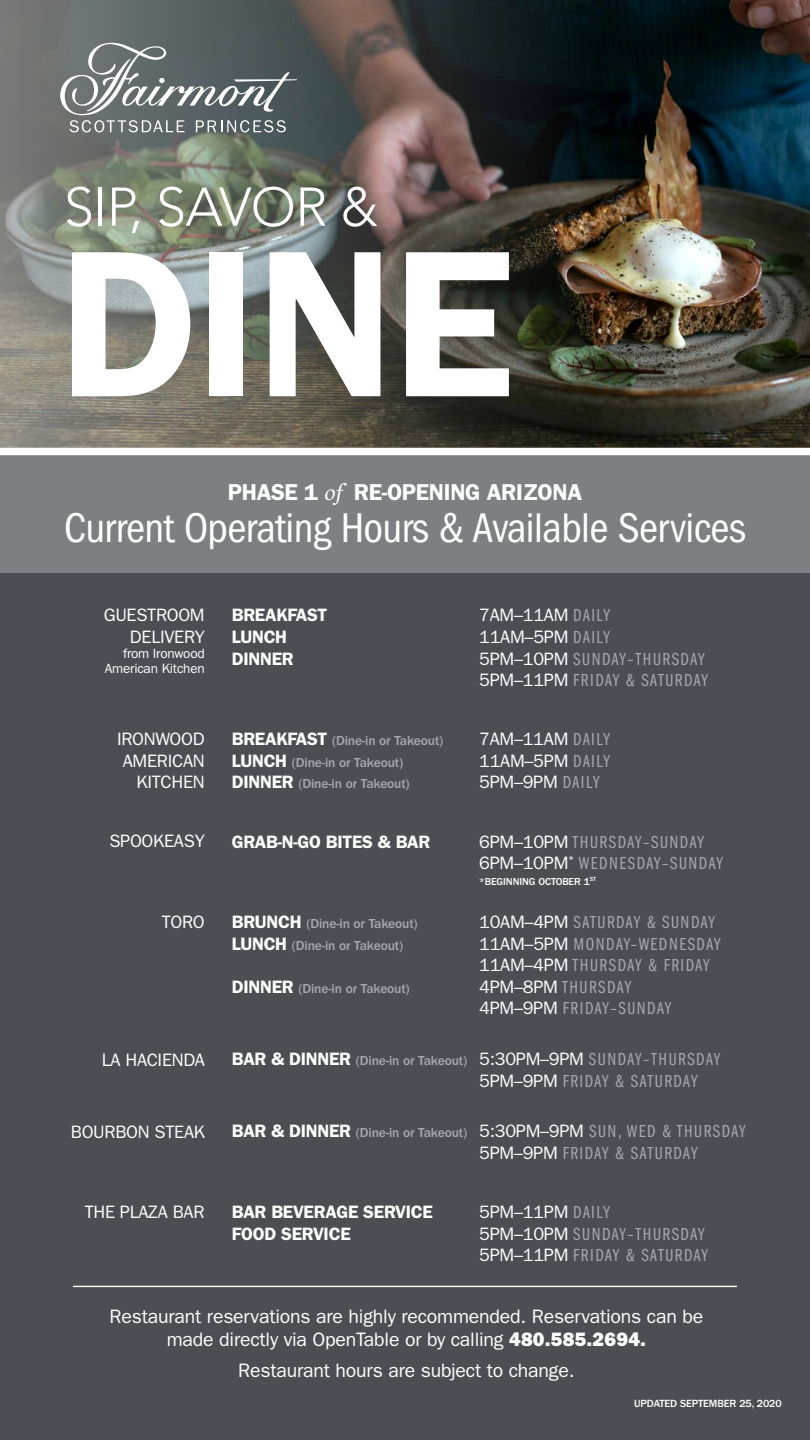
<style>
.page{position:relative;width:810px;height:1440px;background:#4b4f53}
.page>*{position:absolute;margin:0;border:0;box-sizing:border-box;transform-origin:0 0}
.t1{font:600 209.85px "ITC Franklin Gothic Std";color:#fff}
.t2{font:300 54px "Avenir";letter-spacing:-.01em;color:#fff}
.t3{font:condensed 42.97px "ITC Franklin Gothic Std";letter-spacing:-.015em;color:#fff}
.t4{font:600 23.1px "ITC Franklin Gothic Std";letter-spacing:-.015em;color:#fff}
.t5{font:19.5px/23.4px "ITC Franklin Gothic Std";letter-spacing:-.01em;color:#fff;text-align:center}
.t6{font:18px/21.6px "ITC Franklin Gothic Std Bk Cp";letter-spacing:.085em;color:#a7a9ac}
.t7{font:18px/21.6px "ITC Franklin Gothic Std";letter-spacing:-.015em;color:#fff;text-align:right}
.t8{font:600 18px "ITC Franklin Gothic Std";letter-spacing:-.015em;color:#fff}
.t9{font:500 13.5px "ITC Franklin Gothic Std";letter-spacing:-.01em;color:#a7a9ac}
.t10{font:13.5px/15px "ITC Franklin Gothic Std";letter-spacing:-.015em;color:#fff;text-align:right}
.t11{font:500 10.8px "ITC Franklin Gothic Std";letter-spacing:-.01em;color:#fff}
.t12{font:500 10.5px "ITC Franklin Gothic Std";letter-spacing:-.01em;color:#fff}
.s1{font-family:"Mercury Text G1";font-weight:400;font-style:italic}
.s2{font-family:"ITC Franklin Gothic Std Bk Cp";color:#a7a9ac}
.s3{font-family:"ITC Franklin Gothic Std";color:#fff}
.s4{font-weight:600;font-size:18px;color:#fff}
.s5{font-weight:400;font-size:18px;color:#fff}
.s6{font-family:"ITC Franklin Gothic Std Bk Cp";font-weight:400;font-size:18px}
.s7{font-family:"ITC Franklin Gothic Std Hvy"}
</style>
<div class="page">
<div style="left:0;top:451px;width:810px;height:122px;background:#7d8082"></div>
<img style="left:632px;top:0;width:177px;height:448px">
<img style="left:0;top:0;width:632px;height:448px">
<div style="left:0;top:448px;width:810px;height:7px;background:#fff"></div>
<svg style="left:60px;top:43px;width:237px;height:89px"></svg>
<hr style="left:73px;top:1286px;width:664px;height:1px;background:#fff">
<h2 class="t2" style="left:64px;top:175px;width:316px">SIP, SAVOR &amp;</h2>
<h1 class="t1" style="left:59px;top:200px;width:457px">DINE</h1>
<p class="t4" style="left:228px;top:479px;width:356px">PHASE 1 <span class="s1">of</span> RE-OPENING ARIZONA</p>
<h3 class="t3" style="left:64px;top:504px;width:683px">Current Operating Hours &amp; Available Services</h3>
<p class="t7" style="left:104px;top:605px;width:102px">GUESTROOM<br>DELIVERY</p>
<p class="t10" style="left:105px;top:646px;width:101px">from Ironwood<br>American Kitchen</p>
<p class="t7" style="left:117px;top:728px;width:89px">IRONWOOD<br>AMERICAN<br>KITCHEN</p>
<p class="t7" style="left:109px;top:830px;width:97px">SPOOKEASY</p>
<p class="t7" style="left:162px;top:911px;width:44px">TORO</p>
<p class="t7" style="left:102px;top:1049px;width:104px">LA HACIENDA</p>
<p class="t7" style="left:71px;top:1121px;width:136px">BOURBON STEAK</p>
<p class="t7" style="left:85px;top:1201px;width:121px">THE PLAZA BAR</p>
<p class="t8" style="left:232px;top:605px;width:97px">BREAKFAST</p>
<p class="t7" style="left:479px;top:605px;width:132px">7AM–11AM <span class="s2">DAILY</span></p>
<p class="t8" style="left:232px;top:626px;width:57px">LUNCH</p>
<p class="t7" style="left:479px;top:626px;width:132px">11AM–5PM <span class="s2">DAILY</span></p>
<p class="t8" style="left:232px;top:648px;width:64px">DINNER</p>
<p class="t6" style="left:479px;top:648px;width:230px"><span class="s3">5PM–10PM</span> SUNDAY–THURSDAY<br><span class="s3">5PM–11PM</span> FRIDAY &amp; SATURDAY</p>
<p class="t9" style="left:232px;top:733px;width:213px"><span class="s4">BREAKFAST</span> (Dine-in or Takeout)</p>
<p class="t7" style="left:479px;top:728px;width:132px">7AM–11AM <span class="s2">DAILY</span></p>
<p class="t9" style="left:232px;top:755px;width:173px"><span class="s4">LUNCH</span> (Dine-in or Takeout)</p>
<p class="t7" style="left:479px;top:750px;width:132px">11AM–5PM <span class="s2">DAILY</span></p>
<p class="t9" style="left:232px;top:776px;width:180px"><span class="s4">DINNER</span> (Dine-in or Takeout)</p>
<p class="t7" style="left:479px;top:772px;width:122px">5PM–9PM <span class="s2">DAILY</span></p>
<p class="t8" style="left:232px;top:831px;width:200px">GRAB-N-GO BITES &amp; BAR</p>
<p class="t6" style="left:479px;top:831px;width:245px"><span class="s3">6PM–10PM</span> THURSDAY–SUNDAY<br><span class="s3">6PM–10PM</span><sup>*</sup> WEDNESDAY–SUNDAY</p>
<p class="t12" style="left:479px;top:875px;width:118px">*BEGINNING OCTOBER 1<sup>ST</sup></p>
<p class="t9" style="left:232px;top:916px;width:187px"><span class="s4">BRUNCH</span> (Dine-in or Takeout)</p>
<p class="t6" style="left:479px;top:912px;width:237px"><span class="s3">10AM–4PM</span> SATURDAY &amp; SUNDAY</p>
<p class="t9" style="left:232px;top:938px;width:173px"><span class="s4">LUNCH</span> (Dine-in or Takeout)</p>
<p class="t6" style="left:479px;top:933px;width:243px"><span class="s3">11AM–5PM</span> MONDAY–WEDNESDAY<br><span class="s3">11AM–4PM</span> THURSDAY &amp; FRIDAY</p>
<p class="t9" style="left:232px;top:981px;width:180px"><span class="s4">DINNER</span> (Dine-in or Takeout)</p>
<p class="t6" style="left:479px;top:976px;width:194px"><span class="s3">4PM–8PM</span> THURSDAY<br><span class="s3">4PM–9PM</span> FRIDAY–SUNDAY</p>
<p class="t9" style="left:232px;top:1053px;width:490px"><span class="s4">BAR &amp; DINNER</span> (Dine-in or Takeout) <span class="s5">5:30PM–9PM</span> <span class="s6">SUNDAY–THURSDAY</span></p>
<p class="t6" style="left:479px;top:1070px;width:220px"><span class="s3">5PM–9PM</span> FRIDAY &amp; SATURDAY</p>
<p class="t9" style="left:232px;top:1125px;width:516px"><span class="s4">BAR &amp; DINNER</span> (Dine-in or Takeout) <span class="s5">5:30PM–9PM</span> <span class="s6">SUN, WED &amp; THURSDAY</span></p>
<p class="t6" style="left:479px;top:1143px;width:220px"><span class="s3">5PM–9PM</span> FRIDAY &amp; SATURDAY</p>
<p class="t8" style="left:232px;top:1201px;width:203px">BAR BEVERAGE SERVICE</p>
<p class="t7" style="left:479px;top:1201px;width:132px">5PM–11PM <span class="s2">DAILY</span></p>
<p class="t8" style="left:232px;top:1223px;width:121px">FOOD SERVICE</p>
<p class="t6" style="left:479px;top:1223px;width:230px"><span class="s3">5PM–10PM</span> SUNDAY–THURSDAY<br><span class="s3">5PM–11PM</span> FRIDAY &amp; SATURDAY</p>
<p class="t5" style="left:110px;top:1305px;width:595px">Restaurant reservations are highly recommended. Reservations can be made directly via OpenTable or by calling <span class="s7">480.585.2694.</span></p>
<p class="t5" style="left:238px;top:1359px;width:338px">Restaurant hours are subject to change.</p>
<p class="t11" style="left:634px;top:1397px;width:149px">UPDATED SEPTEMBER 25, 2020</p>
</div>
